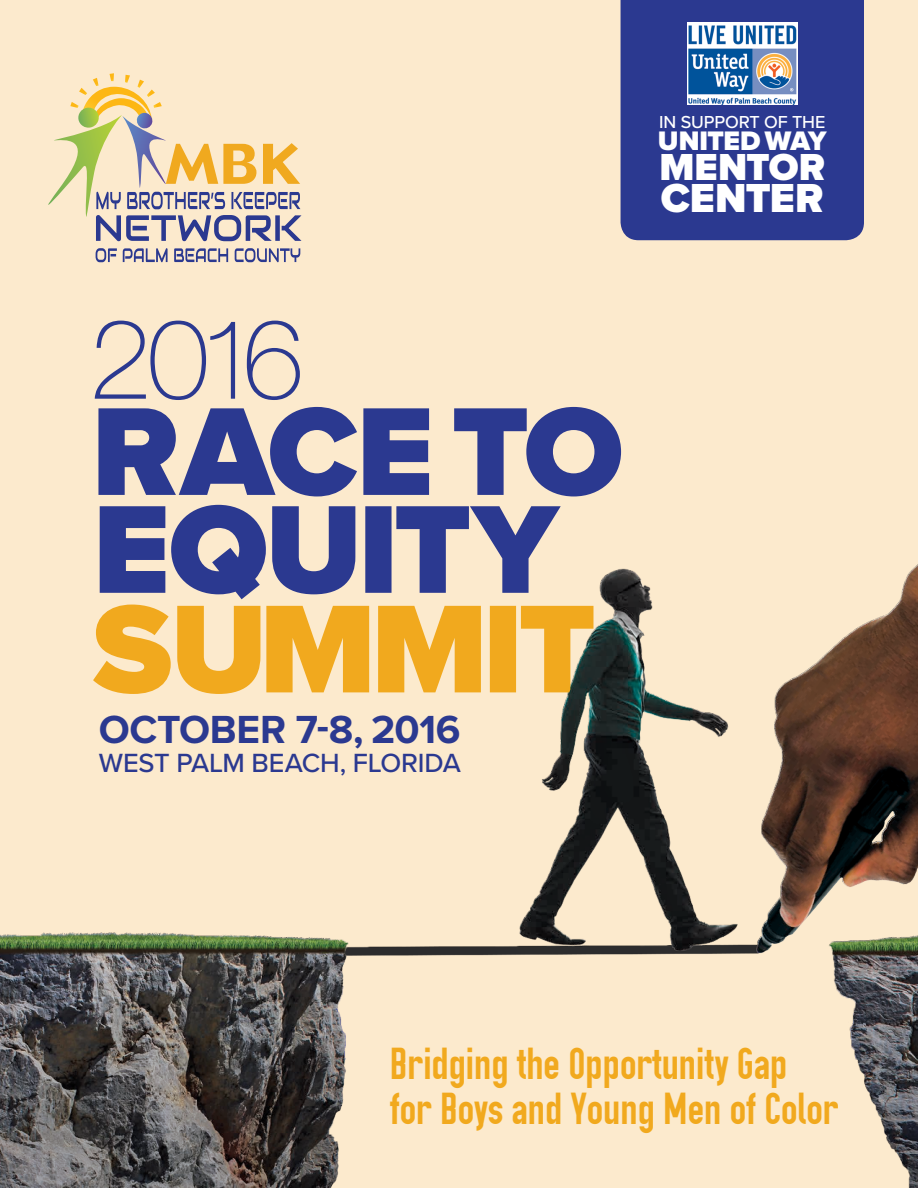
<style>
.page{position:relative;width:918px;height:1188px;background:#fff}
.page>*{position:absolute;margin:0;border:0;box-sizing:border-box;transform-origin:0 0}
.t1{font:44.85px/44.8px "OSP DIN";color:#f1a91e}
.t2{font:900 42px "Proxima Nova";letter-spacing:-.005em;color:#fff}
.t3{font:700 40.65px "Proxima Nova";letter-spacing:-.01em;color:#2b3990}
.t4{font:900 39px "Proxima Nova";color:#fff}
.t5{font:900 27.75px "Proxima Nova";letter-spacing:-.02em;color:#fff}
.t6{font:500 27.3px "Proxima Nova";letter-spacing:-.01em;color:#2b3990}
.t7{font:500 18px "Proxima Nova";letter-spacing:-.005em;color:#fff}
</style>
<div class="page">
<img style="left:0;top:0;width:918px;height:1188px">
<svg style="left:95px;top:321px;width:205px;height:79px;background:#d4c8c1"></svg>
<svg style="left:98px;top:407px;width:259px;height:89px;background:#7679a6"></svg>
<svg style="left:363px;top:408px;width:66px;height:87px;background:#4c5599"></svg>
<svg style="left:454px;top:407px;width:167px;height:89px;background:#8283a9"></svg>
<svg style="left:100px;top:505px;width:461px;height:94px;background:#8485aa"></svg>
<svg style="left:93px;top:605px;width:500px;height:89px;background:#f0bb55"></svg>
<svg style="left:43px;top:73px;width:258px;height:168px;background:#e1d0b1"></svg>
<svg style="left:96px;top:248px;width:20px;height:14px"></svg>
<svg style="left:123px;top:248px;width:45px;height:14px"></svg>
<svg style="left:174px;top:248px;width:54px;height:14px"></svg>
<svg style="left:235px;top:248px;width:65px;height:14px"></svg>
<div style="left:621px;top:0;width:243px;height:240px;background:#2b3990"></div>
<div style="left:680px;top:16px;width:125px;height:96px;background:#2b3990"></div>
<img style="left:687px;top:22px;width:110px;height:83px">
<p class="t7" style="left:659px;top:111px;width:168px">IN SUPPORT OF THE</p>
<p class="t5" style="left:658px;top:124px;width:170px">UNITED WAY</p>
<p class="t4" style="left:659px;top:144px;width:167px">MENTOR</p>
<p class="t2" style="left:661px;top:172px;width:164px">CENTER</p>
<p class="t3" style="left:99px;top:705px;width:363px">OCTOBER 7-8, 2016</p>
<p class="t6" style="left:99px;top:746px;width:364px">WEST PALM BEACH, FLORIDA</p>
<p class="t1" style="left:390px;top:1042px;width:450px">Bridging the Opportunity Gap for Boys and Young Men of Color</p>
</div>
